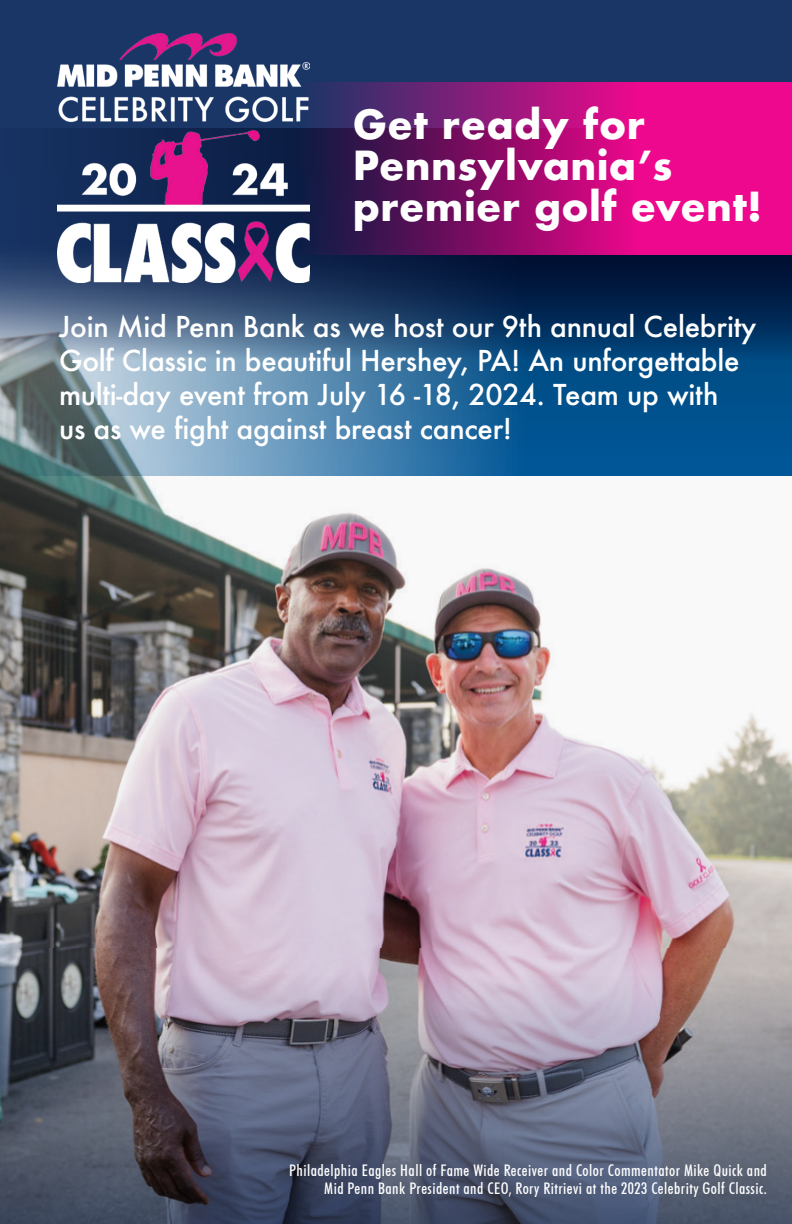
<style>
.page{position:relative;width:792px;height:1224px;background:#193667}
.page>*{position:absolute;margin:0;border:0;box-sizing:border-box;transform-origin:0 0}
.t1{font:700 39px/41px "Futura";letter-spacing:.01em;color:#fff}
.t2{font:500 28px/34px "Futura";letter-spacing:-.01em;color:#fff}
.t3{font:500 condensed 16px/18px "Futura BT";letter-spacing:.03em;color:#fff;text-align:right}
</style>
<div class="page">
<img style="left:0;top:475px;width:792px;height:474px">
<img style="left:0;top:949px;width:792px;height:275px">
<svg style="left:0;top:204px;width:792px;height:271px"></svg>
<svg style="left:310px;top:82px;width:482px;height:172px"></svg>
<img style="left:58px;top:34px;width:252px;height:248px">
<h1 class="t1" style="left:353px;top:104px;width:411px">Get ready for<br>Pennsylvania’s premier golf event!</h1>
<p class="t2" style="left:59px;top:309px;width:699px">Join Mid Penn Bank as we host our 9th annual Celebrity Golf Classic in beautiful Hershey, PA! An unforgettable multi-day event from July 16 -18, 2024. Team up with<br>us as we fight against breast cancer!</p>
<p class="t3" style="left:289px;top:1161px;width:479px">Philadelphia Eagles Hall of Fame Wide Receiver and Color Commentator Mike Quick and<br>Mid Penn Bank President and CEO, Rory Ritrievi at the 2023 Celebrity Golf Classic.</p>
</div>
